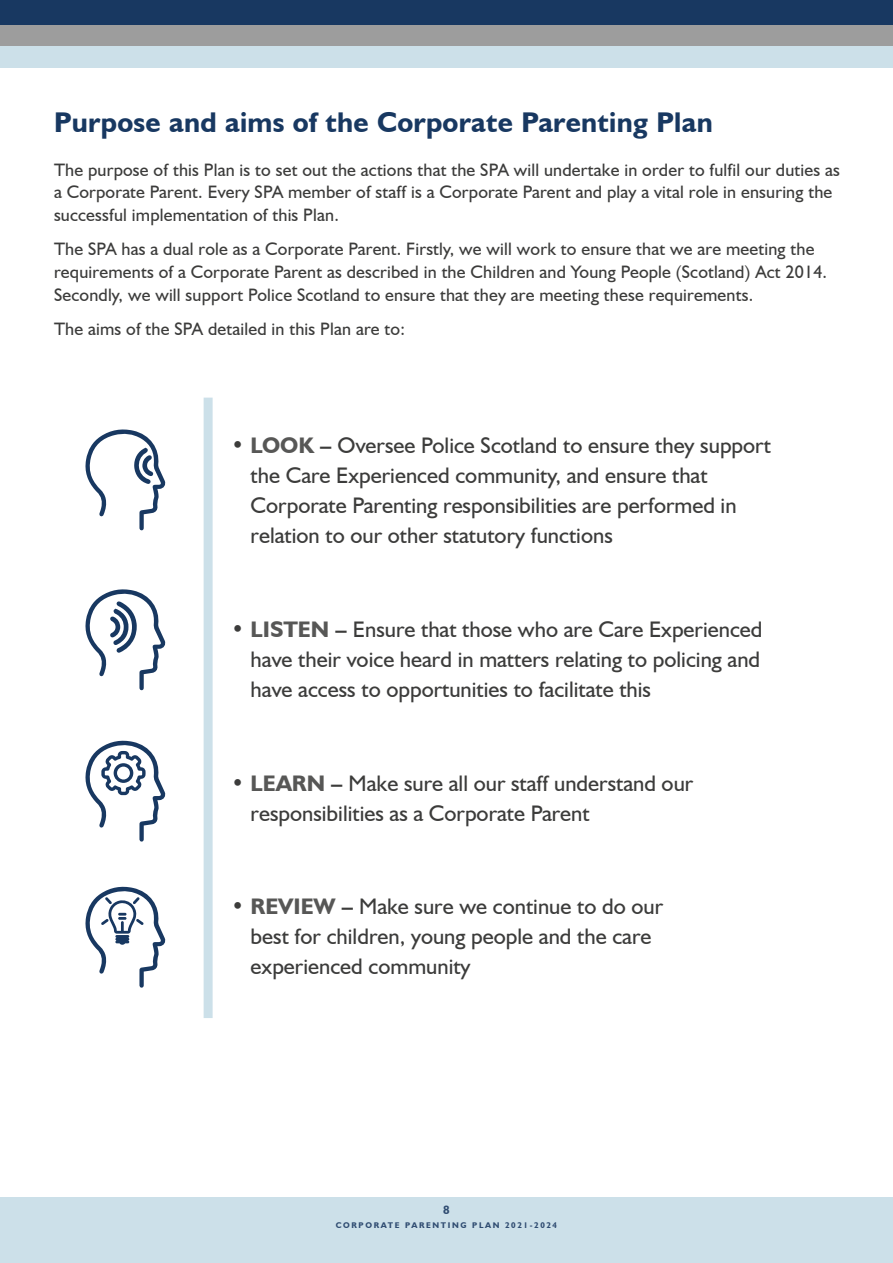
<style>
.page{position:relative;width:893px;height:1263px;background:#fff}
.page>*{position:absolute;margin:0;border:0;box-sizing:border-box;transform-origin:0 0}
.Heading_2{font:700 28.5px "Humanist 521 BT";letter-spacing:.01em;color:#183861}
.t1{font:22.5px/30px "Humanist 521 BT";color:#3c3c3b}
.Body{font:18px/22.5px "Humanist 521 BT";letter-spacing:.01em;color:#3c3c3b}
.t2{font:700 12px "Humanist 521 BT";color:#2f4c71}
.t3{font:700 8.25px "Humanist 521 BT";letter-spacing:.2em;color:#2f4c71}
.s1{font-weight:700;color:#575756}
.s2{font-weight:700}
</style>
<div class="page">
<div style="left:0;top:1197px;width:893px;height:66px;background:#cce0e9"></div>
<div style="left:0;top:0;width:893px;height:25px;background:#183861"></div>
<div style="left:0;top:25px;width:893px;height:21px;background:#9d9d9d"></div>
<div style="left:0;top:46px;width:893px;height:21px;background:#cce0e9"></div>
<div style="left:204px;top:398px;width:9px;height:620px;background:#cce0e9"></div>
<svg style="left:85px;top:886px;width:81px;height:102px"></svg>
<svg style="left:85px;top:740px;width:81px;height:102px"></svg>
<svg style="left:85px;top:589px;width:81px;height:101px"></svg>
<svg style="left:85px;top:429px;width:81px;height:102px"></svg>
<h2 class="Heading_2" style="left:54px;top:105px;width:660px">Purpose and aims of the Corporate Parenting Plan</h2>
<p class="Body" style="left:54px;top:158px;width:787px">The purpose of this Plan is to set out the actions that the SPA will undertake in order to fulfil our duties as a Corporate Parent. Every SPA member of staff is a Corporate Parent and play a vital role in ensuring the successful implementation of this Plan.</p>
<p class="Body" style="left:54px;top:238px;width:772px">The SPA has a dual role as a Corporate Parent. Firstly, we will work to ensure that we are meeting the requirements of a Corporate Parent as described in the Children and Young People (Scotland) Act 2014.<br>Secondly, we will support Police Scotland to ensure that they are meeting these requirements.</p>
<p class="Body" style="left:54px;top:317px;width:352px">The aims of the SPA detailed in this Plan are to:</p>
<p class="t1" style="left:251px;top:430px;width:522px;text-indent:-20px">• <span class="s1">LOOK</span> <span class="s2">–</span> Oversee Police Scotland to ensure they support the Care Experienced community, and ensure that Corporate Parenting responsibilities are performed in relation to our other statutory functions</p>
<p class="t1" style="left:251px;top:614px;width:513px;text-align:justify;text-indent:-20px">• <span class="s1">LISTEN</span> <span class="s2">–</span> Ensure that those who are Care Experienced have their voice heard in matters relating to policing and have access to opportunities to facilitate this</p>
<p class="t1" style="left:251px;top:767px;width:444px;text-indent:-20px">• <span class="s1">LEARN</span> <span class="s2">–</span> Make sure all our staff understand our responsibilities as a Corporate Parent</p>
<p class="t1" style="left:251px;top:891px;width:414px;text-indent:-20px">• <span class="s1">REVIEW</span> <span class="s2">–</span> Make sure we continue to do our best for children, young people and the care experienced community</p>
<p class="t2" style="left:443px;top:1202px;width:8px">8</p>
<p class="t3" style="left:336px;top:1220px;width:223px">CORPORATE PARENTING PLAN 2021-2024</p>
</div>
